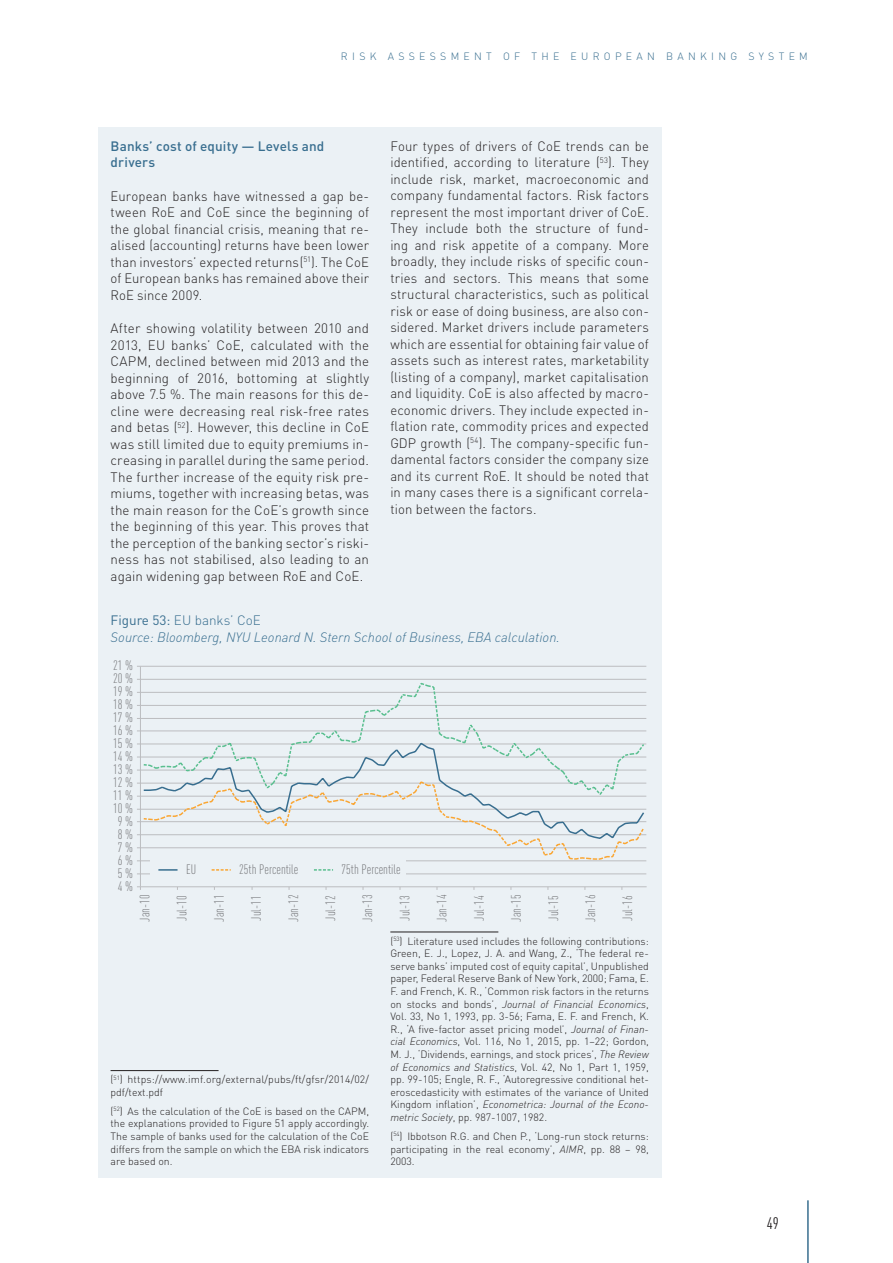
<style>
.page{position:relative;width:893px;height:1263px;background:#fff}
.page>*{position:absolute;margin:0;border:0;box-sizing:border-box;transform-origin:0 0}
.t1{font:condensed 16.5px "DIN Pro";color:#231f20}
.body_space{font:300 13.5px/16.5px "DIN Pro";letter-spacing:.01em;color:#231f20;text-align:justify}
.t2{font:300 condensed 13.5px "DIN Pro";color:#6c6d70}
.Source{font:italic 300 13.5px "DIN Pro";color:#386e8f}
.Emphasized_text_subt{font:500 13.5px/16.5px "DIN Pro";letter-spacing:.01em;color:#386e8f}
.Figure_with_source{font:300 13.5px "DIN Pro";color:#386e8f}
.footnt{font:300 10.5px/12.6px "DIN Pro";color:#231f20;text-align:justify}
.t3{font:300 10.5px "DIN Pro";letter-spacing:.41em;color:#386e8f}
.s1{font-weight:400}
.s2{font-style:italic}
</style>
<div class="page">
<hr style="left:807px;top:1200px;width:2px;height:63px;background:#386e8f">
<div style="left:98px;top:128px;width:564px;height:1050px;background:#ebf1f5"></div>
<hr style="left:111px;top:1070px;width:108px;height:1px;background:#231f20">
<hr style="left:390px;top:931px;width:108px;height:1px;background:#231f20">
<hr style="left:140px;top:873px;width:506px;height:1px;background:#bcbdc0">
<hr style="left:140px;top:770px;width:506px;height:1px;background:#bcbdc0">
<hr style="left:140px;top:757px;width:506px;height:1px;background:#bcbdc0">
<hr style="left:140px;top:744px;width:506px;height:1px;background:#bcbdc0">
<hr style="left:140px;top:730px;width:506px;height:1px;background:#bcbdc0">
<hr style="left:140px;top:718px;width:506px;height:1px;background:#bcbdc0">
<hr style="left:140px;top:705px;width:506px;height:1px;background:#bcbdc0">
<hr style="left:140px;top:692px;width:506px;height:1px;background:#bcbdc0">
<hr style="left:140px;top:679px;width:506px;height:1px;background:#bcbdc0">
<hr style="left:140px;top:666px;width:506px;height:1px;background:#bcbdc0">
<hr style="left:140px;top:666px;width:1px;height:221px;background:#bcbdc0">
<hr style="left:141px;top:886px;width:506px;height:1px;background:#bcbdc0">
<svg style="left:137px;top:782px;width:509px;height:79px"></svg>
<svg style="left:142px;top:682px;width:504px;height:114px"></svg>
<div style="left:150px;top:858px;width:256px;height:21px;background:#ebf1f5"></div>
<hr style="left:158px;top:869px;width:20px;height:2px;background:#386e8f">
<svg style="left:212px;top:869px;width:19px;height:2px"></svg>
<svg style="left:314px;top:869px;width:19px;height:2px"></svg>
<p class="t3" style="left:341px;top:49px;width:468px">RISK ASSESSMENT OF THE EUROPEAN BANKING SYSTEM</p>
<p class="Emphasized_text_subt" style="left:111px;top:137px;width:215px">Banks’ cost of equity — Levels and drivers</p>
<p class="body_space" style="left:111px;top:187px;width:260px">European banks have witnessed a gap be&shy;tween RoE and CoE since the beginning of the global financial crisis, meaning that re&shy;alised (accounting) returns have been lower than investors’ expected returns(<sup>51</sup>). The CoE of European banks has remained above their RoE since 2009.</p>
<p class="body_space" style="left:111px;top:319px;width:260px">After showing volatility between 2010 and 2013, EU banks’ CoE, calculated with the CAPM, declined between mid 2013 and the beginning of 2016, bottoming at slightly above 7.5 %. The main reasons for this de&shy;cline were decreasing real risk-free rates and betas (<sup>52</sup>). However, this decline in CoE was still limited due to equity premiums in&shy;creasing in parallel during the same period.<br>The further increase of the equity risk pre&shy;miums, together with increasing betas, was the main reason for the CoE’s growth since the beginning of this year. This proves that the perception of the banking sector’s riski&shy;ness has not stabilised, also leading to an again widening gap between RoE and CoE.</p>
<p class="body_space" style="left:390px;top:137px;width:260px">Four types of drivers of CoE trends can be identified, according to literature (<sup>53</sup>). They include risk, market, macroeconomic and company fundamental factors. Risk factors represent the most important driver of CoE.<br>They include both the structure of fund&shy;ing and risk appetite of a company. More broadly, they include risks of specific coun&shy;tries and sectors. This means that some structural characteristics, such as political risk or ease of doing business, are also con&shy;sidered. Market drivers include parameters which are essential for obtaining fair value of assets such as interest rates, marketability (listing of a company), market capitalisation and liquidity. CoE is also affected by macro&shy;economic drivers. They include expected in&shy;flation rate, commodity prices and expected GDP growth (<sup>54</sup>). The company-specific fun&shy;damental factors consider the company size and its current RoE. It should be noted that in many cases there is a significant correla&shy;tion between the factors.</p>
<p class="Figure_with_source" style="left:111px;top:611px;width:152px"><span class="s1">Figure 53:</span> EU banks’ CoE</p>
<p class="Source" style="left:111px;top:629px;width:451px">Source: Bloomberg, NYU Leonard N. Stern School of Business, EBA calculation.</p>
<p class="t2" style="left:113px;top:658px;width:22px">21 %</p>
<p class="t2" style="left:113px;top:671px;width:22px">20 %</p>
<p class="t2" style="left:113px;top:684px;width:22px">19 %</p>
<p class="t2" style="left:113px;top:697px;width:22px">18 %</p>
<p class="t2" style="left:113px;top:710px;width:22px">17 %</p>
<p class="t2" style="left:113px;top:723px;width:22px">16 %</p>
<p class="t2" style="left:113px;top:736px;width:22px">15 %</p>
<p class="t2" style="left:113px;top:749px;width:22px">14 %</p>
<p class="t2" style="left:113px;top:762px;width:22px">13 %</p>
<p class="t2" style="left:113px;top:775px;width:22px">12 %</p>
<p class="t2" style="left:113px;top:788px;width:22px">11 %</p>
<p class="t2" style="left:113px;top:801px;width:22px">10 %</p>
<p class="t2" style="left:118px;top:814px;width:17px">9 %</p>
<p class="t2" style="left:118px;top:826px;width:17px">8 %</p>
<p class="t2" style="left:118px;top:839px;width:17px">7 %</p>
<p class="t2" style="left:118px;top:852px;width:17px">6 %</p>
<p class="t2" style="left:118px;top:865px;width:17px">5 %</p>
<p class="t2" style="left:118px;top:878px;width:17px">4 %</p>
<p class="t2" style="left:186px;top:862px;width:12px">EU</p>
<p class="t2" style="left:239px;top:862px;width:61px">25th Percentile</p>
<p class="t2" style="left:342px;top:862px;width:61px">75th Percentile</p>
<p class="t2" style="left:137px;top:921px;width:28px;rotate:-90deg">Jan-10</p>
<p class="t2" style="left:174px;top:921px;width:27px;rotate:-90deg">Jul-10</p>
<p class="t2" style="left:211px;top:921px;width:28px;rotate:-90deg">Jan-11</p>
<p class="t2" style="left:248px;top:921px;width:27px;rotate:-90deg">Jul-11</p>
<p class="t2" style="left:286px;top:921px;width:28px;rotate:-90deg">Jan-12</p>
<p class="t2" style="left:323px;top:921px;width:27px;rotate:-90deg">Jul-12</p>
<p class="t2" style="left:360px;top:921px;width:28px;rotate:-90deg">Jan-13</p>
<p class="t2" style="left:397px;top:921px;width:27px;rotate:-90deg">Jul-13</p>
<p class="t2" style="left:434px;top:921px;width:28px;rotate:-90deg">Jan-14</p>
<p class="t2" style="left:471px;top:921px;width:27px;rotate:-90deg">Jul-14</p>
<p class="t2" style="left:508px;top:921px;width:28px;rotate:-90deg">Jan-15</p>
<p class="t2" style="left:546px;top:921px;width:27px;rotate:-90deg">Jul-15</p>
<p class="t2" style="left:583px;top:921px;width:28px;rotate:-90deg">Jan-16</p>
<p class="t2" style="left:620px;top:921px;width:27px;rotate:-90deg">Jul-16</p>
<p class="footnt" style="left:111px;top:1073px;width:260px">(<sup>51</sup>) https://www.imf.org/external/pubs/ft/gfsr/2014/02/ pdf/text.pdf</p>
<p class="footnt" style="left:111px;top:1104px;width:260px">(<sup>52</sup>) As the calculation of the CoE is based on the CAPM, the explanations provided to Figure 51 apply accordingly.<br>The sample of banks used for the calculation of the CoE differs from the sample on which the EBA risk indicators are based on.</p>
<p class="footnt" style="left:390px;top:934px;width:260px">(<sup>53</sup>) Literature used includes the following contributions:<br>Green, E. J., Lopez, J. A. and Wang, Z., ‘The federal re&shy;serve banks’ imputed cost of equity capital’, Unpublished paper, Federal Reserve Bank of New York, 2000; Fama, E.<br>F. and French, K. R., ‘Common risk factors in the returns on stocks and bonds’, <span class="s2">Journal of Financial Economics</span>, Vol. 33, No 1, 1993, pp. 3-56; Fama, E. F. and French, K.<br>R., ‘A five-factor asset pricing model’, <span class="s2">Journal of Finan&shy;cial Economics</span>, Vol. 116, No 1, 2015, pp. 1–22; Gordon, M. J., ‘Dividends, earnings, and stock prices’, <span class="s2">The Review of Economics and Statistics</span>, Vol. 42, No 1, Part 1, 1959, pp. 99-105; Engle, R. F., ‘Autoregressive conditional het&shy;eroscedasticity with estimates of the variance of United Kingdom inflation’, <span class="s2">Econometrica: Journal of the Econo&shy;metric Society</span>, pp. 987-1007, 1982.</p>
<p class="footnt" style="left:390px;top:1129px;width:260px">(<sup>54</sup>) Ibbotson R.G. and Chen P., ‘Long-run stock returns: participating in the real economy’, <span class="s2">AIMR</span>, pp. 88 – 98, 2003.</p>
<p class="t1" style="left:767px;top:1213px;width:13px">49</p>
</div>
